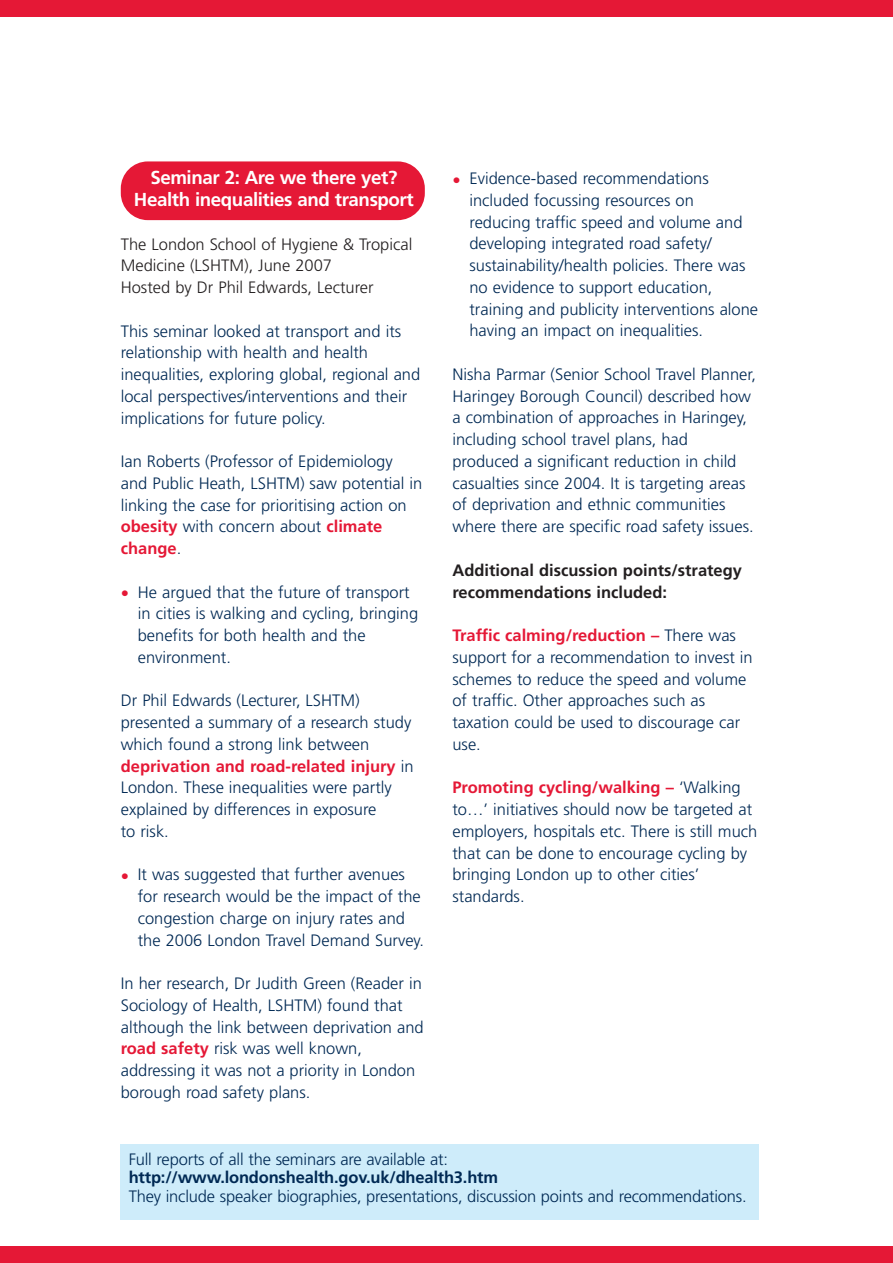
<style>
.page{position:relative;width:893px;height:1263px;background:#fff}
.page>*{position:absolute;margin:0;border:0;box-sizing:border-box;transform-origin:0 0}
.t1{font:700 18.75px/21.8px "Frutiger";letter-spacing:-.02em;color:#fff;text-align:center}
.t2{font:300 16.5px/21.8px "Frutiger";color:#002954}
.t3{font:300 16.5px/21.8px "Frutiger";color:#231f20}
.t4{font:700 16.5px/21.8px "Frutiger";color:#231f20}
.t5{font:700 16.5px "Frutiger";letter-spacing:-.01em;color:#002954}
.s1{font-weight:700;color:#e51836}
.s2{color:#e51836}
</style>
<div class="page">
<div style="left:120px;top:1144px;width:639px;height:75px;background:#ceecfa"></div>
<div style="left:0;top:0;width:893px;height:17px;background:#e51836"></div>
<div style="left:121px;top:161px;width:304px;height:59px;background:#e51836;border-radius:27px"></div>
<div style="left:0;top:1246px;width:893px;height:17px;background:#e51836"></div>
<p class="t1" style="left:134px;top:168px;width:281px">Seminar 2: Are we there yet?<br>Health inequalities and transport</p>
<p class="t3" style="left:121px;top:234px;width:293px">The London School of Hygiene &amp; Tropical<br>Medicine (LSHTM), June 2007<br>Hosted by Dr Phil Edwards, Lecturer</p>
<p class="t2" style="left:121px;top:321px;width:301px">This seminar looked at transport and its relationship with health and health inequalities, exploring global, regional and local perspectives/interventions and their implications for future policy.</p>
<p class="t2" style="left:121px;top:452px;width:303px">Ian Roberts (Professor of Epidemiology and Public Heath, LSHTM) saw potential in linking the case for prioritising action on <span class="s1">obesity</span> with concern about <span class="s1">climate change</span>.</p>
<p class="t2" style="left:138px;top:582px;width:282px;text-indent:-17px"><span class="s2">•</span> He argued that the future of transport in cities is walking and cycling, bringing benefits for both health and the environment.</p>
<p class="t2" style="left:121px;top:691px;width:294px">Dr Phil Edwards (Lecturer, LSHTM) presented a summary of a research study which found a strong link between <span class="s1">deprivation and road-related injury</span> in London. These inequalities were partly explained by differences in exposure<br>to risk.</p>
<p class="t2" style="left:138px;top:865px;width:288px;text-indent:-17px"><span class="s2">•</span> It was suggested that further avenues for research would be the impact of the congestion charge on injury rates and the 2006 London Travel Demand Survey.</p>
<p class="t2" style="left:121px;top:974px;width:304px">In her research, Dr Judith Green (Reader in Sociology of Health, LSHTM) found that although the link between deprivation and <span class="s1">road safety</span> risk was well known, addressing it was not a priority in London borough road safety plans.</p>
<p class="t2" style="left:469px;top:169px;width:290px;text-indent:-17px"><span class="s2">•</span> Evidence-based recommendations included focussing resources on reducing traffic speed and volume and developing integrated road safety/ sustainability/health policies. There was no evidence to support education, training and publicity interventions alone having an impact on inequalities.</p>
<p class="t2" style="left:452px;top:365px;width:305px">Nisha Parmar (Senior School Travel Planner, Haringey Borough Council) described how a combination of approaches in Haringey, including school travel plans, had produced a significant reduction in child casualties since 2004. It is targeting areas of deprivation and ethnic communities where there are specific road safety issues.</p>
<p class="t4" style="left:452px;top:560px;width:291px">Additional discussion points/strategy recommendations included:</p>
<p class="t2" style="left:452px;top:626px;width:302px"><span class="s1">Traffic calming/reduction –</span> There was support for a recommendation to invest in schemes to reduce the speed and volume of traffic. Other approaches such as taxation could be used to discourage car use.</p>
<p class="t2" style="left:452px;top:778px;width:306px"><span class="s1">Promoting cycling/walking –</span> ‘Walking to…’ initiatives should now be targeted at employers, hospitals etc. There is still much that can be done to encourage cycling by bringing London up to other cities’ standards.</p>
<p class="t2" style="left:129px;top:1149px;width:321px">Full reports of all the seminars are available at:</p>
<p class="t5" style="left:129px;top:1171px;width:371px">http://www.londonshealth.gov.uk/dhealth3.htm</p>
<p class="t2" style="left:129px;top:1187px;width:619px">They include speaker biographies, presentations, discussion points and recommendations.</p>
</div>
